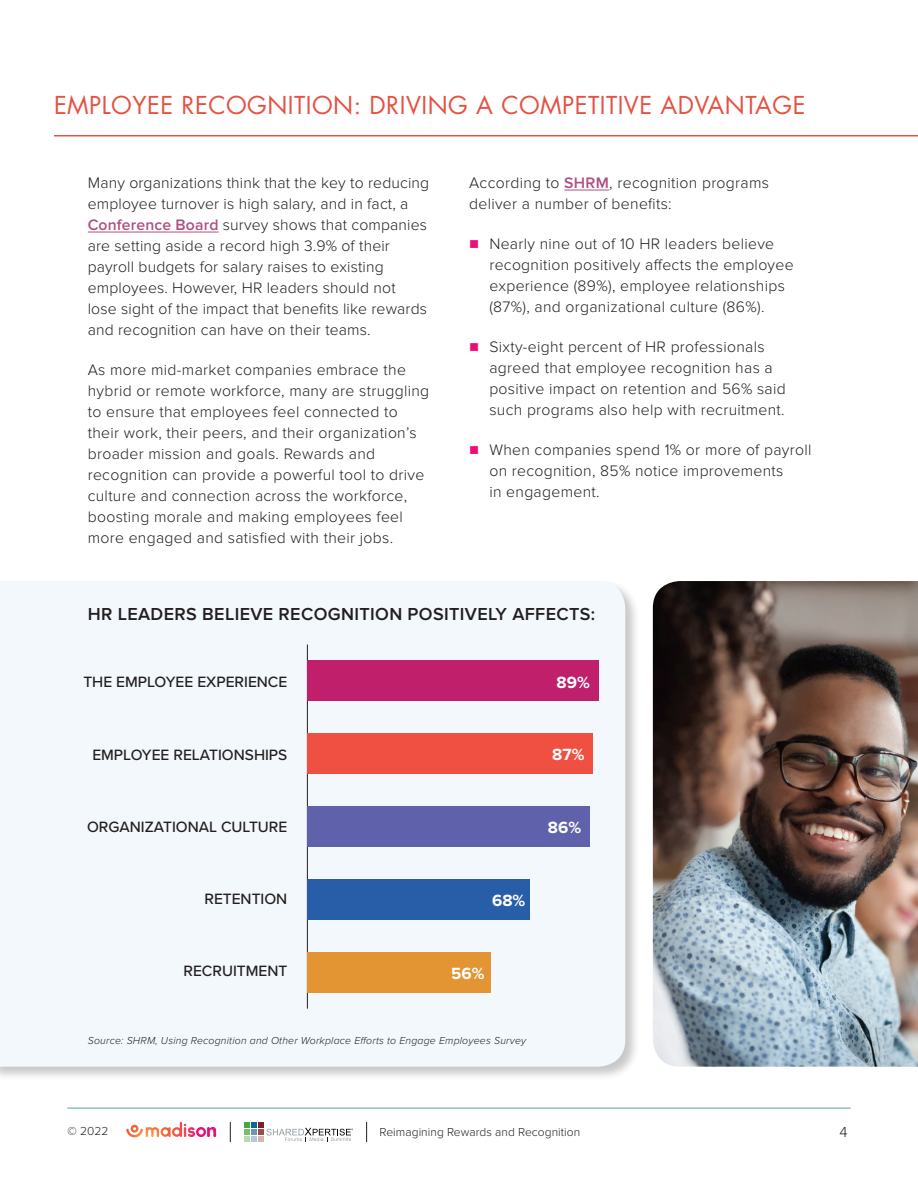
<style>
.page{position:relative;width:918px;height:1188px;background:#fff}
.page>*{position:absolute;margin:0;border:0;box-sizing:border-box;transform-origin:0 0}
.t1{font:24px "Futura Std";letter-spacing:.02em;color:#e65142}
.t2{font:600 18px "Proxima Nova";letter-spacing:.02em;color:#231f20}
.t3{font:700 16.8px "Proxima Nova";color:#fff}
.t4{font:300 15.75px/21px "Proxima Nova";letter-spacing:.02em;color:#231f20}
.t5{font:500 15.45px "Proxima Nova";color:#231f20}
.t6{font:300 15px "Proxima Nova";color:#231f20}
.t7{font:300 12px "Proxima Nova";letter-spacing:.005em;color:#231f20}
.t8{font:italic 300 10.5px "Proxima Nova";letter-spacing:.02em;color:#231f20}
.s1{font-weight:600;color:#b04f82}
</style>
<div class="page">
<hr style="left:68px;top:1108px;width:782px;height:1px;background:#549fa2">
<svg style="left:245px;top:1123px;width:108px;height:18px"></svg>
<svg style="left:126px;top:1122px;width:90px;height:15px"></svg>
<svg style="left:230px;top:1122px;width:1px;height:20px"></svg>
<svg style="left:366px;top:1122px;width:1px;height:20px"></svg>
<div style="left:0;top:580px;width:641px;height:502px;background:#231f20;opacity:.25"></div>
<div style="left:0;top:581px;width:625px;height:486px;background:#f3f8fc"></div>
<hr style="left:88px;top:232px;width:131px;height:1px;background:#b04f82">
<hr style="left:564px;top:190px;width:45px;height:1px;background:#b04f82">
<hr style="left:54px;top:135px;width:864px;height:1px;background:#e65142">
<hr style="left:307px;top:645px;width:1px;height:364px;background:#231f20">
<div style="left:307px;top:661px;width:292px;height:40px;background:#c01f6c"></div>
<div style="left:307px;top:733px;width:286px;height:41px;background:#ef5041"></div>
<div style="left:307px;top:806px;width:282px;height:41px;background:#6061ab"></div>
<div style="left:307px;top:879px;width:223px;height:41px;background:#275ea7"></div>
<div style="left:307px;top:952px;width:184px;height:41px;background:#e39433"></div>
<img style="left:653px;top:581px;width:265px;height:486px">
<h1 class="t1" style="left:54px;top:90px;width:753px">EMPLOYEE RECOGNITION: DRIVING A COMPETITIVE ADVANTAGE</h1>
<p class="t4" style="left:88px;top:172px;width:343px">Many organizations think that the key to reducing employee turnover is high salary, and in fact, a <span class="s1">Conference Board</span> survey shows that companies are setting aside a record high 3.9% of their payroll budgets for salary raises to existing employees. However, HR leaders should not<br>lose sight of the impact that benefits like rewards and recognition can have on their teams.</p>
<p class="t4" style="left:88px;top:359px;width:343px">As more mid-market companies embrace the hybrid or remote workforce, many are struggling to ensure that employees feel connected to their work, their peers, and their organization’s broader mission and goals. Rewards and recognition can provide a powerful tool to drive culture and connection across the workforce, boosting morale and making employees feel more engaged and satisfied with their jobs.</p>
<p class="t4" style="left:469px;top:172px;width:301px">According to <span class="s1">SHRM</span>, recognition programs deliver a number of benefits:</p>
<p class="t4" style="left:489px;top:233px;width:306px">Nearly nine out of 10 HR leaders believe recognition positively affects the employee experience (89%), employee relationships (87%), and organizational culture (86%).</p>
<p class="t4" style="left:489px;top:336px;width:298px">Sixty-eight percent of HR professionals agreed that employee recognition has a positive impact on retention and 56% said such programs also help with recruitment.</p>
<p class="t4" style="left:489px;top:439px;width:324px">When companies spend 1% or more of payroll on recognition, 85% notice improvements<br>in engagement.</p>
<p class="t2" style="left:88px;top:603px;width:509px">HR LEADERS BELIEVE RECOGNITION POSITIVELY AFFECTS:</p>
<p class="t5" style="left:83px;top:673px;width:205px">THE EMPLOYEE EXPERIENCE</p>
<p class="t3" style="left:557px;top:672px;width:35px">89%</p>
<p class="t5" style="left:92px;top:745px;width:197px">EMPLOYEE RELATIONSHIPS</p>
<p class="t3" style="left:552px;top:745px;width:34px">87%</p>
<p class="t5" style="left:87px;top:817px;width:202px">ORGANIZATIONAL CULTURE</p>
<p class="t3" style="left:548px;top:818px;width:35px">86%</p>
<p class="t5" style="left:204px;top:889px;width:84px">RETENTION</p>
<p class="t5" style="left:184px;top:961px;width:105px">RECRUITMENT</p>
<p class="t3" style="left:492px;top:891px;width:35px">68%</p>
<p class="t3" style="left:451px;top:964px;width:35px">56%</p>
<p class="t8" style="left:88px;top:1035px;width:440px">Source: SHRM, Using Recognition and Other Workplace Efforts to Engage Employees Survey</p>
<p class="t7" style="left:68px;top:1124px;width:42px">© 2022</p>
<p class="t7" style="left:380px;top:1125px;width:202px">Reimagining Rewards and Recognition</p>
<p class="t6" style="left:840px;top:1124px;width:10px">4</p>
</div>
